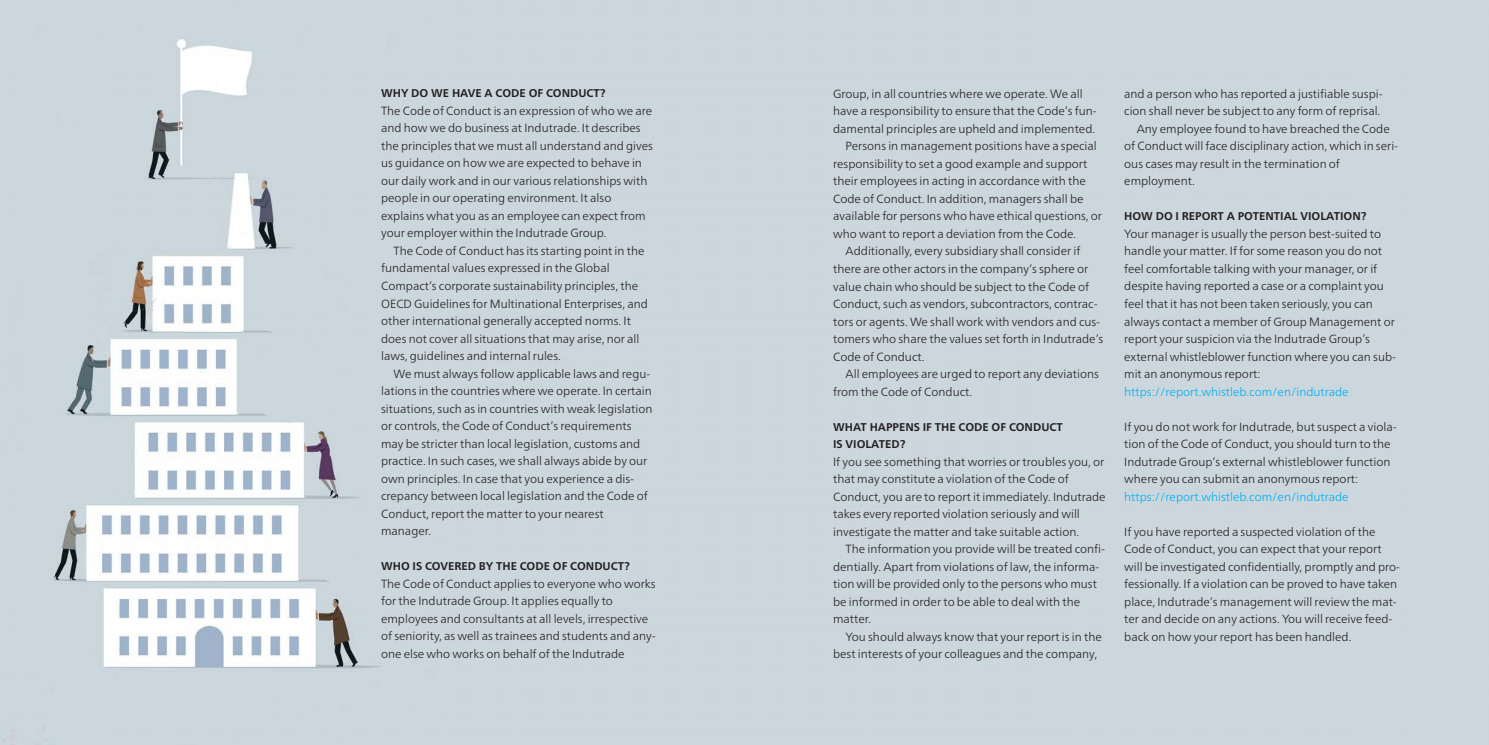
<style>
.page{position:relative;width:1489px;height:745px;background:#fff}
.page>*{position:absolute;margin:0;border:0;box-sizing:border-box;transform-origin:0 0}
.Brötext{font:300 11.88px/17.5px "Frutiger Neue LTW1 G";color:#231f20}
.Brötext_indrag{font:300 11.88px/17.5px "Frutiger Neue LTW1 G";color:#231f20}
.Mellanrubrik{font:700 11.25px/17.5px "Frutiger Neue LTW1 G";color:#231f20}
.s1{color:#00aeef}
</style>
<div class="page">
<div style="left:0;top:0;width:1488px;height:744px;background:#ccd7dd"></div>
<p class="Mellanrubrik" style="left:381px;top:84px;width:226px">WHY DO WE HAVE A CODE OF CONDUCT?</p>
<p class="Brötext" style="left:381px;top:102px;width:273px">The Code of Conduct is an expression of who we are and how we do business at Indutrade. It describes the principles that we must all understand and gives us guidance on how we are expected to behave in our daily work and in our various relationships with people in our operating environment. It also explains what you as an employee can expect from your employer within the Indutrade Group.</p>
<p class="Brötext_indrag" style="left:381px;top:242px;width:268px;text-indent:13px">The Code of Conduct has its starting point in the fundamental values expressed in the Global Compact’s corporate sustainability principles, the OECD Guidelines for Multinational Enterprises, and other international generally accepted norms. It does not cover all situations that may arise, nor all laws, guidelines and internal rules.</p>
<p class="Brötext_indrag" style="left:381px;top:364px;width:273px;text-indent:13px">We must always follow applicable laws and regu&shy;lations in the countries where we operate. In certain situations, such as in countries with weak legislation or controls, the Code of Conduct’s requirements may be stricter than local legislation, customs and practice. In such cases, we shall always abide by our own principles. In case that you experience a dis&shy;crepancy between local legislation and the Code of Conduct, report the matter to your nearest manager.</p>
<p class="Mellanrubrik" style="left:381px;top:557px;width:250px">WHO IS COVERED BY THE CODE OF CONDUCT?</p>
<p class="Brötext" style="left:381px;top:574px;width:276px">The Code of Conduct applies to everyone who works for the Indutrade Group. It applies equally to employees and consultants at all levels, irrespective of seniority, as well as trainees and students and any&shy;one else who works on behalf of the Indutrade</p>
<p class="Brötext" style="left:833px;top:85px;width:265px">Group, in all countries where we operate. We all have a responsibility to ensure that the Code’s fun&shy;damental principles are upheld and implemented.</p>
<p class="Brötext_indrag" style="left:833px;top:137px;width:270px;text-indent:13px">Persons in management positions have a special responsibility to set a good example and support their employees in acting in accordance with the Code of Conduct. In addition, managers shall be available for persons who have ethical questions, or who want to report a deviation from the Code.</p>
<p class="Brötext_indrag" style="left:833px;top:242px;width:272px;text-indent:13px">Additionally, every subsidiary shall consider if there are other actors in the company’s sphere or value chain who should be subject to the Code of Conduct, such as vendors, subcontractors, contrac&shy;tors or agents. We shall work with vendors and cus&shy;tomers who share the values set forth in Indutrade’s Code of Conduct.</p>
<p class="Brötext_indrag" style="left:833px;top:365px;width:267px;text-indent:13px">All employees are urged to report any deviations from the Code of Conduct.</p>
<p class="Mellanrubrik" style="left:833px;top:417px;width:231px">WHAT HAPPENS IF THE CODE OF CONDUCT<br>IS VIOLATED?</p>
<p class="Brötext" style="left:833px;top:452px;width:274px">If you see something that worries or troubles you, or that may constitute a violation of the Code of Conduct, you are to report it immediately. Indutrade takes every reported violation seriously and will investigate the matter and take suitable action.</p>
<p class="Brötext_indrag" style="left:833px;top:540px;width:273px;text-indent:12px">The information you provide will be treated confi&shy;dentially. Apart from violations of law, the informa&shy;tion will be provided only to the persons who must be informed in order to be able to deal with the matter.</p>
<p class="Brötext_indrag" style="left:833px;top:627px;width:270px;text-indent:13px">You should always know that your report is in the best interests of your colleagues and the company,</p>
<p class="Brötext_indrag" style="left:1124px;top:85px;width:260px">and a person who has reported a justifiable suspi&shy;cion shall never be subject to any form of reprisal.</p>
<p class="Brötext_indrag" style="left:1124px;top:120px;width:275px;text-indent:13px">Any employee found to have breached the Code of Conduct will face disciplinary action, which in seri&shy;ous cases may result in the termination of employment.</p>
<p class="Mellanrubrik" style="left:1124px;top:207px;width:244px">HOW DO I REPORT A POTENTIAL VIOLATION?</p>
<p class="Brötext" style="left:1124px;top:225px;width:273px">Your manager is usually the person best-suited to handle your matter. If for some reason you do not feel comfortable talking with your manager, or if despite having reported a case or a complaint you feel that it has not been taken seriously, you can always contact a member of Group Management or report your suspicion via the Indutrade Group’s external whistleblower function where you can sub&shy;mit an anonymous report: <span class="s1">https://report.whistleb.com/en/indutrade</span></p>
<p class="Brötext" style="left:1124px;top:417px;width:274px">If you do not work for Indutrade, but suspect a viola&shy;tion of the Code of Conduct, you should turn to the Indutrade Group’s external whistleblower function where you can submit an anonymous report: <span class="s1">https://report.whistleb.com/en/indutrade</span></p>
<p class="Brötext" style="left:1124px;top:522px;width:277px">If you have reported a suspected violation of the Code of Conduct, you can expect that your report will be investigated confidentially, promptly and pro&shy;fessionally. If a violation can be proved to have taken place, Indutrade’s management will review the mat&shy;ter and decide on any actions. You will receive feed&shy;back on how your report has been handled.</p>
</div>
